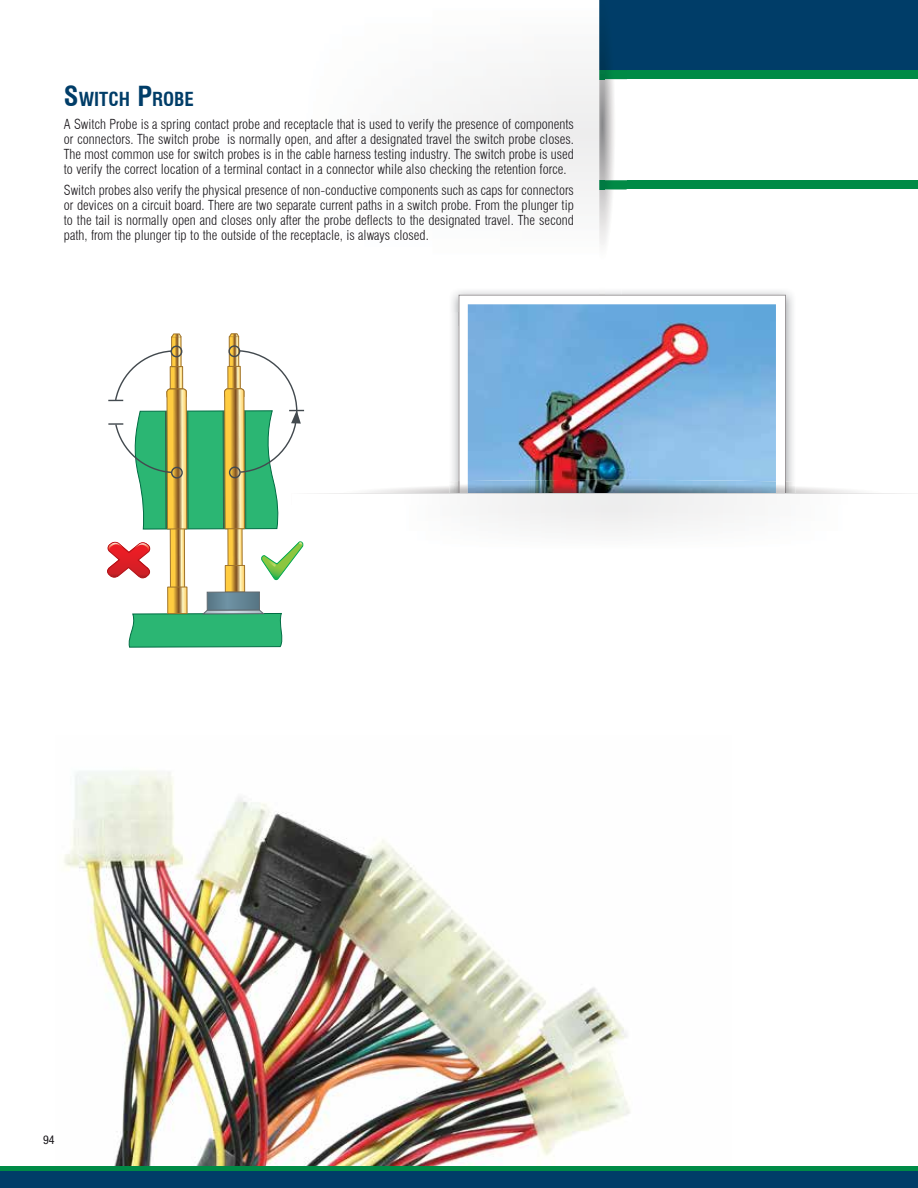
<style>
.page{position:relative;width:918px;height:1188px;background:#fff}
.page>*{position:absolute;margin:0;border:0;box-sizing:border-box;transform-origin:0 0}
.t1{font:700 condensed 18.9px "Swiss 721 BT";color:#003d68}
.t2{font:300 condensed 13.5px/15px "Swiss 721 BT";color:#1a171b;text-align:justify}
.t3{font:condensed 12px "Helvetica Neue LT Std";color:#1a171b}
.s1{font-size:27px}
</style>
<div class="page">
<div style="left:0;top:1171px;width:918px;height:17px;background:#003d68"></div>
<div style="left:0;top:0;width:918px;height:72px;background:#003d68"></div>
<div style="left:0;top:70px;width:918px;height:9px;background:#008a46"></div>
<div style="left:0;top:180px;width:918px;height:9px;background:#008a46"></div>
<img style="left:64px;top:771px;width:566px;height:395px">
<div style="left:0;top:0;width:261px;height:70px;background:#fff"></div>
<div style="left:0;top:70px;width:261px;height:9px;background:#fff"></div>
<div style="left:0;top:180px;width:261px;height:9px;background:#fff"></div>
<img style="left:261px;top:0;width:338px;height:197px">
<img style="left:627px;top:291px;width:166px;height:58px">
<img style="left:452px;top:312px;width:7px;height:37px">
<svg style="left:599px;top:0;width:28px;height:295px"></svg>
<img style="left:452px;top:291px;width:147px;height:21px">
<svg style="left:459px;top:295px;width:327px;height:54px"></svg>
<img style="left:468px;top:304px;width:308px;height:45px">
<svg style="left:172px;top:530px;width:11px;height:56px"></svg>
<div style="left:170px;top:528px;width:15px;height:60px;border:1px solid #a1752b"></div>
<svg style="left:173px;top:339px;width:6px;height:10px"></svg>
<div style="left:171px;top:337px;width:10px;height:30px;border:1px solid #a1752b"></div>
<svg style="left:171px;top:334px;width:10px;height:3px"></svg>
<svg style="left:170px;top:589px;width:15px;height:21px"></svg>
<div style="left:168px;top:587px;width:19px;height:27px;border:1px solid #a1752b"></div>
<svg style="left:230px;top:530px;width:10px;height:35px"></svg>
<div style="left:228px;top:528px;width:14px;height:39px;border:1px solid #a1752b"></div>
<svg style="left:231px;top:338px;width:6px;height:11px"></svg>
<div style="left:229px;top:336px;width:10px;height:31px;border:1px solid #a1752b"></div>
<svg style="left:229px;top:333px;width:10px;height:4px"></svg>
<svg style="left:227px;top:567px;width:16px;height:23px"></svg>
<div style="left:225px;top:565px;width:20px;height:27px;border:1px solid #a1752b"></div>
<svg style="left:209px;top:594px;width:49px;height:14px"></svg>
<div style="left:207px;top:592px;width:53px;height:18px;border:1px solid #606a70"></div>
<svg style="left:128px;top:610px;width:155px;height:38px;background:#41b77e"></svg>
<div style="left:171px;top:346px;width:11px;height:11px;border:1px solid #434a4f;border-radius:50%"></div>
<div style="left:228px;top:345px;width:12px;height:12px;border:1px solid #434a4f;border-radius:50%"></div>
<svg style="left:108px;top:349px;width:802px;height:180px"></svg>
<svg style="left:107px;top:542px;width:43px;height:37px"></svg>
<svg style="left:261px;top:541px;width:43px;height:39px"></svg>
<div style="left:0;top:1166px;width:918px;height:5px;background:#008b46"></div>
<h1 class="t1" style="left:64px;top:87px;width:131px"><span class="s1">S</span>WITCH <span class="s1">P</span>ROBE</h1>
<p class="t2" style="left:64px;top:117px;width:511px">A Switch Probe is a spring contact probe and receptacle that is used to verify the presence of components or connectors. The switch probe is normally open, and after a designated travel the switch probe closes.<br>The most common use for switch probes is in the cable harness testing industry. The switch probe is used to verify the correct location of a terminal contact in a connector while also checking the retention force.</p>
<p class="t2" style="left:64px;top:183px;width:512px">Switch probes also verify the physical presence of non-conductive components such as caps for connectors or devices on a circuit board. There are two separate current paths in a switch probe. From the plunger tip to the tail is normally open and closes only after the probe deflects to the designated travel. The second path, from the plunger tip to the outside of the receptacle, is always closed.</p>
<p class="t3" style="left:43px;top:1133px;width:13px">94</p>
</div>
